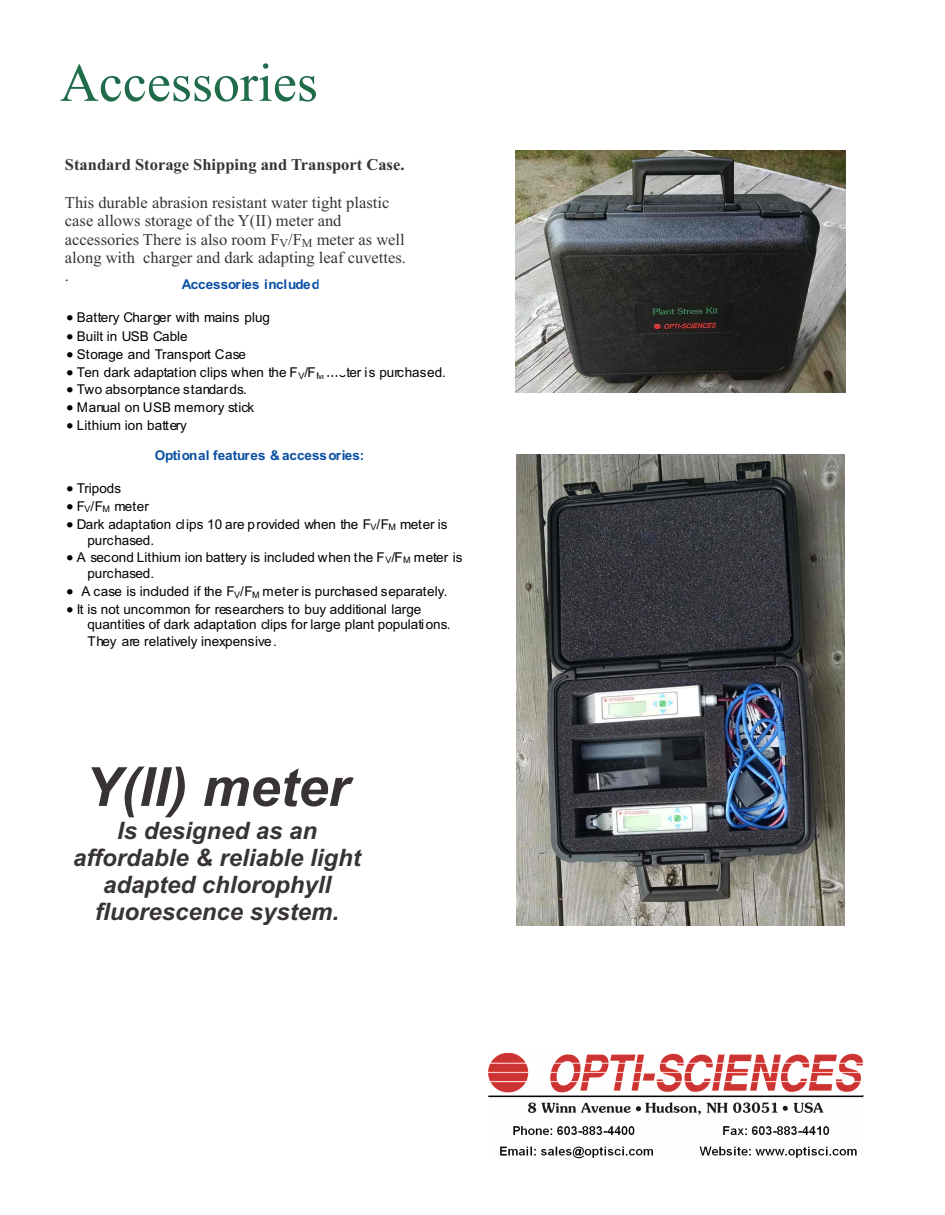
<style>
.page{position:relative;width:945px;height:1215px;background:#fff}
.page>*{position:absolute;margin:0;border:0;box-sizing:border-box;transform-origin:0 0}
.t1{font:54px "Times New Roman";color:#1f6b4a}
.t2{font:italic 700 54px "Arial";color:#383336}
.t3{font:italic 700 24px/26.8px "Arial";color:#383336;text-align:center}
.t4{font:16.5px/18.3px "Times New Roman";color:#383336}
.t5{font:700 16.5px "Times New Roman";color:#383336}
.t6{font:13.5px/16.5px "Arial";color:#000}
.t7{font:700 13.5px "Arial";color:#0a4fa3}
</style>
<div class="page">
<img style="left:488px;top:1053px;width:375px;height:105px">
<img style="left:515px;top:151px;width:330px;height:241px">
<img style="left:516px;top:454px;width:328px;height:471px">
<h1 class="t1" style="left:60px;top:63px;width:259px">Accessories</h1>
<p class="t5" style="left:65px;top:159px;width:341px">Standard Storage Shipping and Transport Case.</p>
<p class="t4" style="left:65px;top:195px;width:343px">This durable abrasion resistant water tight plastic case allows storage of the Y(II) meter and accessories There is also room F<sub>V</sub>/F<sub>M</sub> meter as well along with charger and dark adapting leaf cuvettes. .</p>
<p class="t7" style="left:182px;top:279px;width:144px">Accessories included:</p>
<p class="t6" style="left:66px;top:310px;width:205px">• Battery Charger with mains plug</p>
<p class="t6" style="left:66px;top:330px;width:123px">• Built in USB Cable</p>
<p class="t6" style="left:66px;top:348px;width:181px">• Storage and Transport Case</p>
<p class="t6" style="left:66px;top:366px;width:381px">• Ten dark adaptation clips when the F<sub>V</sub>/F<sub>M</sub> meter is purchased.</p>
<p class="t6" style="left:66px;top:382px;width:182px">• Two absorptance standards.</p>
<p class="t6" style="left:66px;top:400px;width:189px">• Manual on USB memory stick</p>
<p class="t6" style="left:66px;top:418px;width:122px">• Lithium ion battery</p>
<p class="t7" style="left:155px;top:450px;width:211px">Optional features &amp; accessories:</p>
<p class="t6" style="left:66px;top:481px;width:56px">• Tripods</p>
<p class="t6" style="left:66px;top:499px;width:84px">• F<sub>V</sub>/F<sub>M</sub> meter</p>
<p class="t6" style="left:87px;top:517px;width:362px;text-indent:-21px">• Dark adaptation clips 10 are provided when the F<sub>V</sub>/F<sub>M</sub> meter is purchased.</p>
<p class="t6" style="left:87px;top:550px;width:377px;text-indent:-21px">• A second Lithium ion battery is included when the F<sub>V</sub>/F<sub>M</sub> meter is purchased.</p>
<p class="t6" style="left:66px;top:585px;width:383px">• A case is included if the F<sub>V</sub>/F<sub>M</sub> meter is purchased separately.</p>
<p class="t6" style="left:87px;top:603px;width:365px;line-height:15px;text-indent:-21px">• It is not uncommon for researchers to buy additional large quantities of dark adaptation clips for large plant populations.</p>
<p class="t6" style="left:87px;top:634px;width:191px">They are relatively inexpensive.</p>
<h1 class="t2" style="left:85px;top:767px;width:266px">Y(II) meter</h1>
<h2 class="t3" style="left:73px;top:819px;width:289px">Is designed as an affordable &amp; reliable light adapted chlorophyll fluorescence system.</h2>
</div>
